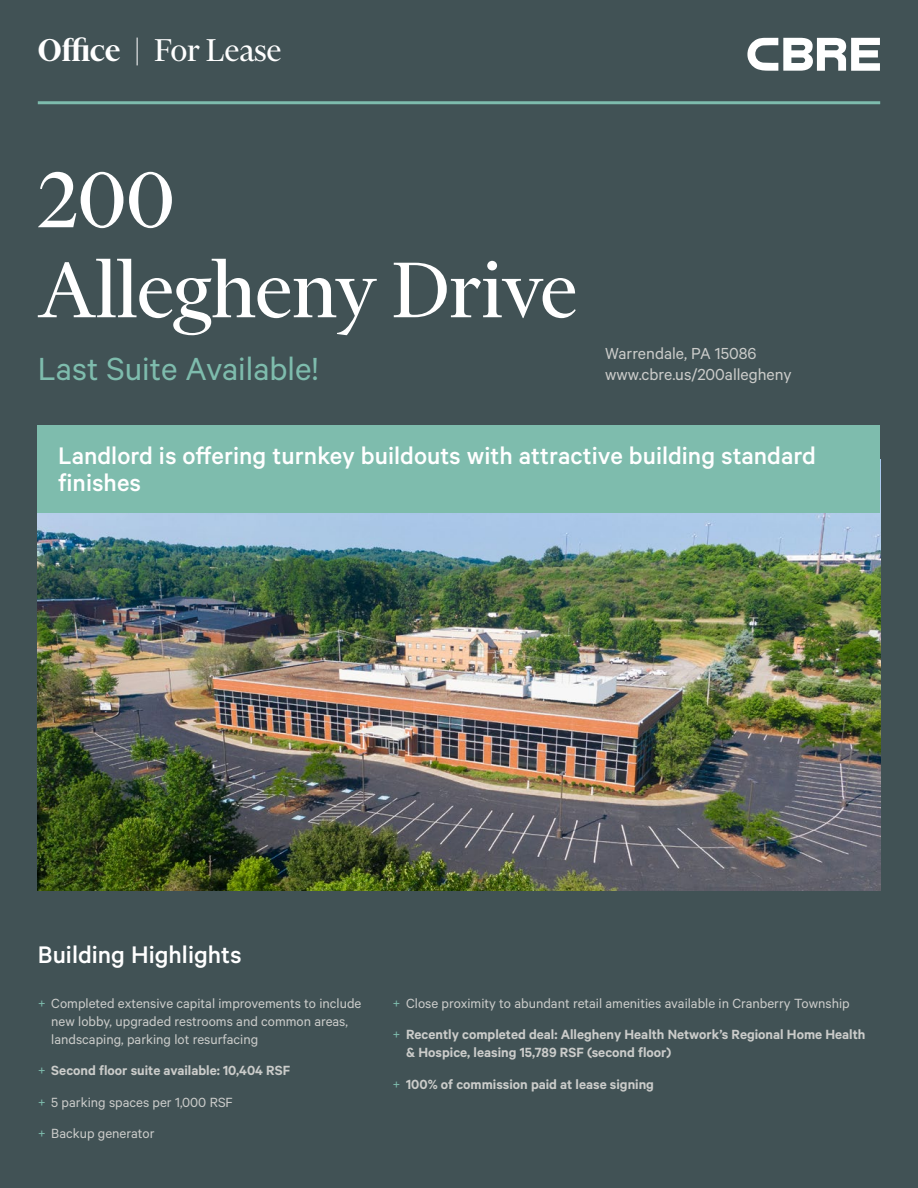
<style>
.page{position:relative;width:918px;height:1188px;background:#415255}
.page>*{position:absolute;margin:0;border:0;box-sizing:border-box;transform-origin:0 0}
.Heading_Large{font:90px/90px "Financier Display";color:#fff}
.Subheading_Large{font:36px "Calibre";color:#7ebcad}
.t1{font:36px "Financier Display";color:#fff}
.Subheading_Small{font:500 27px/27px "Calibre";color:#fff}
.t2{font:18px "Calibre";color:#cbccca}
.t3{font:15px/18px "Calibre";color:#cbccca}
.t4{font:600 15px/18px "Calibre";color:#cbccca}
.s1{font-weight:600}
.s2{color:#7ebcad}
.s3{font-weight:400;color:#7ebcad}
</style>
<div class="page">
<svg style="left:747px;top:38px;width:133px;height:33px"></svg>
<hr style="left:38px;top:101px;width:842px;height:3px;background:#7ebcad">
<img style="left:38px;top:513px;width:842px;height:378px">
<div style="left:38px;top:425px;width:842px;height:88px;background:#7ebcad"></div>
<p class="t1" style="left:38px;top:32px;width:245px"><span class="s1">Office</span> | For Lease</p>
<p class="Heading_Large" style="left:38px;top:155px;width:541px">200<br>Allegheny Drive</p>
<p class="Subheading_Large" style="left:38px;top:348px;width:283px">Last Suite Available!</p>
<p class="t2" style="left:605px;top:343px;width:153px">Warrendale, PA 15086</p>
<p class="t2" style="left:605px;top:364px;width:188px">www.cbre.us/200allegheny</p>
<p class="Subheading_Small" style="left:58px;top:442px;width:760px">Landlord is offering turnkey buildouts with attractive building standard finishes</p>
<p class="Subheading_Small" style="left:38px;top:940px;width:205px">Building Highlights</p>
<p class="t3" style="left:51px;top:993px;width:312px;text-indent:-14px"><span class="s2">+</span> Completed extensive capital improvements to include new lobby, upgraded restrooms and common areas, landscaping, parking lot resurfacing</p>
<p class="t4" style="left:38px;top:1061px;width:254px"><span class="s3">+</span> Second floor suite available: 10,404 RSF</p>
<p class="t3" style="left:38px;top:1092px;width:197px"><span class="s2">+</span> 5 parking spaces per 1,000 RSF</p>
<p class="t3" style="left:38px;top:1124px;width:118px"><span class="s2">+</span> Backup generator</p>
<p class="t3" style="left:393px;top:993px;width:459px"><span class="s2">+</span> Close proximity to abundant retail amenities available in Cranberry Township</p>
<p class="t4" style="left:406px;top:1025px;width:461px;text-indent:-14px"><span class="s3">+</span> Recently completed deal: Allegheny Health Network’s Regional Home Health &amp; Hospice, leasing 15,789 RSF (second floor)</p>
<p class="t4" style="left:393px;top:1075px;width:263px"><span class="s3">+</span> 100% of commission paid at lease signing</p>
</div>
